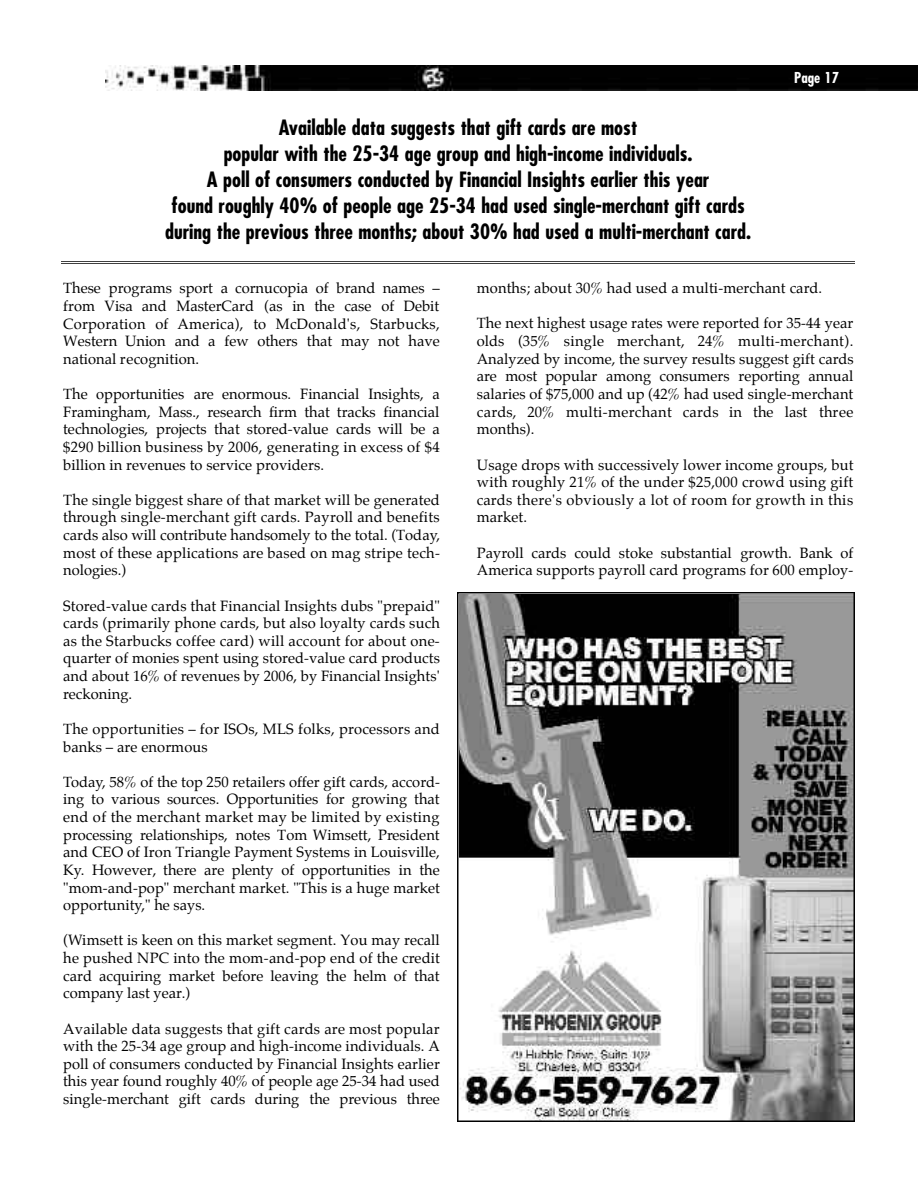
<style>
.page{position:relative;width:918px;height:1188px;background:#fff}
.page>*{position:absolute;margin:0;border:0;box-sizing:border-box;transform-origin:0 0}
.t1{font:700 condensed 20.55px/26.1px "Futura";color:#000;text-align:center}
.t2{font:14.7px/17.7px "Palatino";letter-spacing:.005em;color:#000;text-align:justify}
.t3{font:700 condensed 14.7px "Futura";color:#fff}
</style>
<div class="page">
<img style="left:105px;top:66px;width:813px;height:25px">
<img style="left:458px;top:593px;width:397px;height:529px">
<img style="left:62px;top:261px;width:793px;height:3px">
<p class="t1" style="left:165px;top:116px;width:587px">Available data suggests that gift cards are most<br>popular with the 25-34 age group and high-income individuals.<br>A poll of consumers conducted by Financial Insights earlier this year<br>found roughly 40% of people age 25-34 had used single-merchant gift cards during the previous three months; about 30% had used a multi-merchant card.</p>
<p class="t3" style="left:794px;top:71px;width:46px">Page 1 7</p>
<p class="t2" style="left:63px;top:280px;width:378px">These programs sport a cornucopia of brand names – f rom Visa and MasterCard (as in the case of Debit Corporation of America), to McDonald's, Starbucks, Western Union and a few others that may not have national re c o g n i t i o n .</p>
<p class="t2" style="left:63px;top:386px;width:378px">The opportunities are enormous. Financial Insights, a Framingham, Mass., re s e a rch firm that tracks financial technologies, projects that stored-value cards will be a $290 billion business by 2006, generating in excess of $4 billion in revenues to service providers.</p>
<p class="t2" style="left:63px;top:492px;width:378px">The single biggest share of that market will be generated t h rough single-merchant gift cards. Payroll and benefits c a rds also will contribute handsomely to the total. (To d a y, most of these applications are based on mag stripe tech&shy;nologies.)</p>
<p class="t2" style="left:63px;top:598px;width:378px">S t o red-value cards that Financial Insights dubs "pre p a i d " c a rds (primarily phone cards, but also loyalty cards such as the Starbucks coffee card) will account for about one&shy;quarter of monies spent using stored-value card pro d u c t s and about 16% of revenues by 2006, by Financial Insights' re c k o n i n g .</p>
<p class="t2" style="left:63px;top:721px;width:378px">The opportunities – for ISOs, MLS folks, processors and banks – are enormous</p>
<p class="t2" style="left:63px;top:774px;width:378px">To d a y, 58% of the top 250 retailers offer gift cards, accord&shy;ing to various sources. Opportunities for growing that end of the merchant market may be limited by existing p rocessing relationships, notes Tom Wimsett, Pre s i d e n t and CEO of Iron Triangle Payment Systems in Louisville, K y. However, there are plenty of opportunities in the "mom-and-pop" merchant market. "This is a huge market o p p o r t u n i t y," he says.</p>
<p class="t2" style="left:63px;top:933px;width:378px">( Wimsett is keen on this market segment. You may re c a l l he pushed NPC into the mom-and-pop end of the cre d i t c a rd acquiring market before leaving the helm of that company last year.)</p>
<p class="t2" style="left:63px;top:1021px;width:378px">Available data suggests that gift cards are most popular with the 25-34 age group and high-income individuals. A poll of consumers conducted by Financial Insights earlier this year found roughly 40% of people age 25-34 had used s i n g l e - m e rchant gift cards during the previous thre e</p>
<p class="t2" style="left:477px;top:280px;width:347px">months; about 30% had used a multi-merchant card .</p>
<p class="t2" style="left:477px;top:316px;width:378px">The next highest usage rates were reported for 35-44 year olds (35% single merchant, 24% multi-merc h a n t ) .<br>Analyzed by income, the survey results suggest gift card s a re most popular among consumers reporting annual salaries of $75,000 and up (42% had used single-merc h a n t c a rds, 20% multi-merchant cards in the last thre e months).</p>
<p class="t2" style="left:477px;top:457px;width:378px">Usage drops with successively lower income groups, but with roughly 21% of the under $25,000 crowd using gift c a rds there's obviously a lot of room for growth in this m a r k e t .</p>
<p class="t2" style="left:477px;top:545px;width:378px">P a y roll cards could stoke substantial growth. Bank of<br>America supports payroll card programs for 600 employ-</p>
</div>
